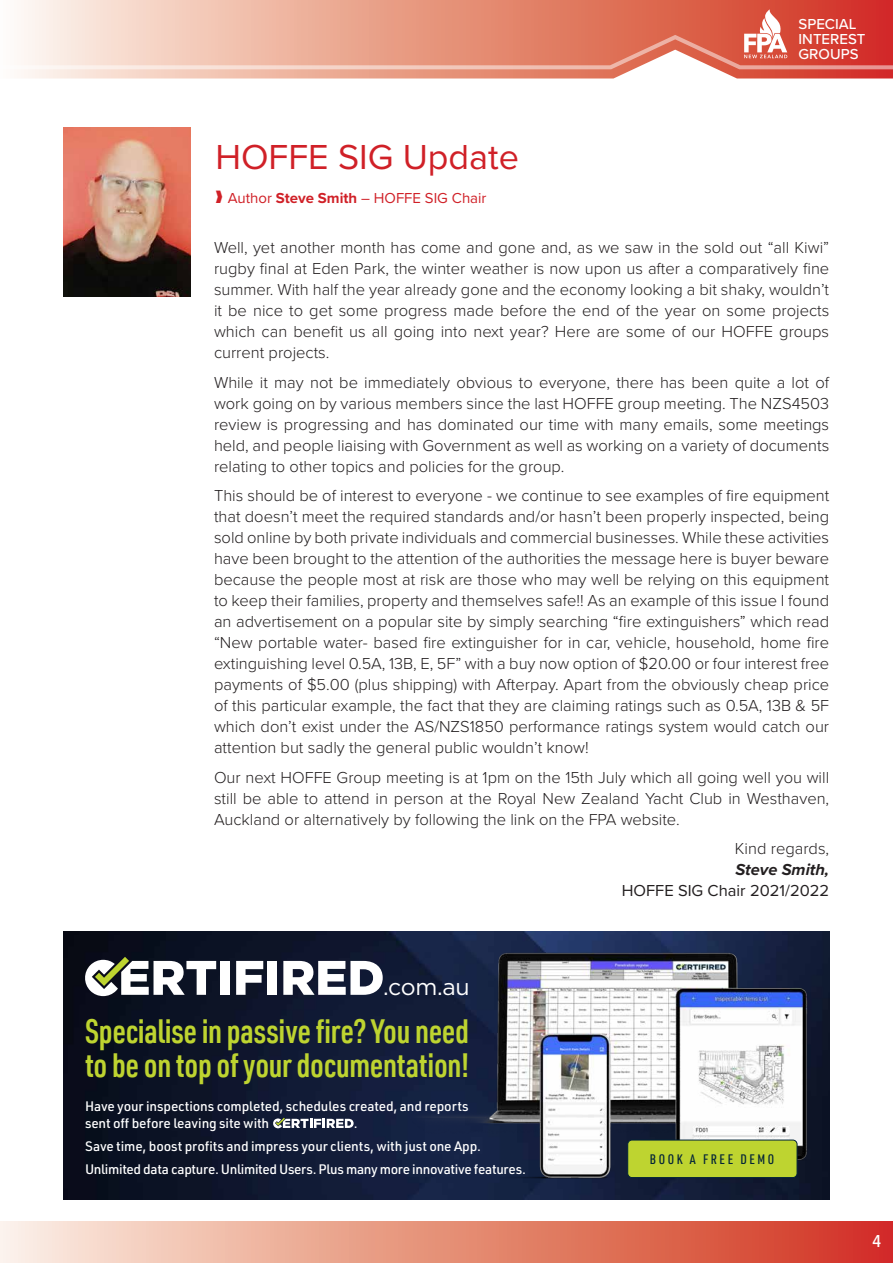
<style>
.page{position:relative;width:893px;height:1263px;background:#fff}
.page>*{position:absolute;margin:0;border:0;box-sizing:border-box;transform-origin:0 0}
.SIG_Headings{font:36px "Proxima Nova";color:#d02027}
.t1{font:600 33px/34.5px "URWDIN Cond";letter-spacing:-.01em;color:#bed430}
.t2{font:23.1px "Gotham HTF";color:#fff}
.t3{font:500 18px "Proxima Nova Cond";color:#fff}
.Body_Text_New_Style{font:300 16.5px/21px "Proxima Nova";color:#231f20;text-align:justify}
.Body_Text_New_Style-2{font:16.5px/21px "Proxima Nova";color:#231f20;text-align:right}
.t4{font:15px "Proxima Nova";color:#d02027}
.t5{font:500 15px/15px "Proxima Nova";color:#fff}
.t6{font:500 13.5px/23px "URWDIN";letter-spacing:-.01em;color:#fff}
.t7{font:500 13.5px "URWDIN Cond";letter-spacing:.19em;color:#032438}
.s1{font-weight:700}
.s2{font-weight:300}
.s3{font-weight:700;font-style:italic}
</style>
<div class="page">
<div style="left:0;top:1221px;width:893px;height:42px;background:linear-gradient(to right,#fbefdd,#d1301b)"></div>
<svg style="left:21px;top:0;width:872px;height:9px;background:#e6907d"></svg>
<svg style="left:21px;top:69px;width:872px;height:10px;background:#eba99a"></svg>
<svg style="left:21px;top:9px;width:872px;height:60px;background:#e89987"></svg>
<img style="left:64px;top:128px;width:126px;height:168px">
<img style="left:64px;top:931px;width:267px;height:268px">
<img style="left:331px;top:931px;width:498px;height:268px">
<div style="left:220px;top:961px;width:10px;height:34px;background:#fff"></div>
<svg style="left:236px;top:961px;width:27px;height:34px"></svg>
<div style="left:268px;top:961px;width:9px;height:34px;background:#fff"></div>
<svg style="left:283px;top:961px;width:100px;height:34px"></svg>
<svg style="left:83px;top:957px;width:133px;height:39px"></svg>
<div style="left:628px;top:1140px;width:169px;height:37px;background:#bed430;border-radius:4px"></div>
<div style="left:627px;top:1140px;width:170px;height:38px;border:1px solid #032438;border-radius:4px"></div>
<svg style="left:273px;top:1118px;width:81px;height:10px"></svg>
<p class="t5" style="left:799px;top:16px;width:68px">SPECIAL<br>INTEREST<br>GROUPS</p>
<p class="SIG_Headings" style="left:215px;top:130px;width:305px">HOFFE SIG Update</p>
<p class="t4" style="left:215px;top:187px;width:273px">❱ Author <span class="s1">Steve Smith</span> – HOFFE SIG Chair</p>
<p class="Body_Text_New_Style" style="left:214px;top:236px;width:617px">Well, yet another month has come and gone and, as we saw in the sold out “all Kiwi” rugby final at Eden Park, the winter weather is now upon us after a comparatively fine summer. With half the year already gone and the economy looking a bit shaky, wouldn’t it be nice to get some progress made before the end of the year on some projects which can benefit us all going into next year? Here are some of our HOFFE groups current projects.</p>
<p class="Body_Text_New_Style" style="left:214px;top:371px;width:617px">While it may not be immediately obvious to everyone, there has been quite a lot of work going on by various members since the last HOFFE group meeting. The NZS4503 review is progressing and has dominated our time with many emails, some meetings held, and people liaising with Government as well as working on a variety of documents relating to other topics and policies for the group.</p>
<p class="Body_Text_New_Style" style="left:214px;top:484px;width:617px">This should be of interest to everyone - we continue to see examples of fire equipment that doesn’t meet the required standards and/or hasn’t been properly inspected, being sold online by both private individuals and commercial businesses. While these activities have been brought to the attention of the authorities the message here is buyer beware because the people most at risk are those who may well be relying on this equipment to keep their families, property and themselves safe!! As an example of this issue I found an advertisement on a popular site by simply searching “fire extinguishers” which read “New portable water- based fire extinguisher for in car, vehicle, household, home fire extinguishing level 0.5A, 13B, E, 5F” with a buy now option of $20.00 or four interest free payments of $5.00 (plus shipping) with Afterpay. Apart from the obviously cheap price of this particular example, the fact that they are claiming ratings such as 0.5A, 13B &amp; 5F which don’t exist under the AS/NZS1850 performance ratings system would catch our attention but sadly the general public wouldn’t know!</p>
<p class="Body_Text_New_Style" style="left:214px;top:766px;width:617px">Our next HOFFE Group meeting is at 1pm on the 15th July which all going well you will still be able to attend in person at the Royal New Zealand Yacht Club in Westhaven, Auckland or alternatively by following the link on the FPA website.</p>
<p class="Body_Text_New_Style-2" style="left:622px;top:838px;width:209px"><span class="s2">Kind regards,<br></span><span class="s3">Steve Smith,<br></span>HOFFE SIG Chair 2021/2022</p>
<p class="t2" style="left:383px;top:974px;width:88px">.com.au</p>
<p class="t1" style="left:85px;top:1013px;width:386px">Specialise in passive fire? You need to be on top of your documentation!</p>
<p class="t6" style="left:85px;top:1098px;width:385px;line-height:16.5px">Have your inspections completed, schedules created, and reports sent off before leaving site with</p>
<p class="t6" style="left:85px;top:1111px;width:442px;text-indent:269px">.<br>Save time, boost profits and impress your clients, with just one App.<br>Unlimited data capture. Unlimited Users. Plus many more innovative features.</p>
<p class="t7" style="left:650px;top:1150px;width:126px">BOOK A FREE DEMO</p>
<p class="t3" style="left:872px;top:1227px;width:10px">4</p>
</div>
